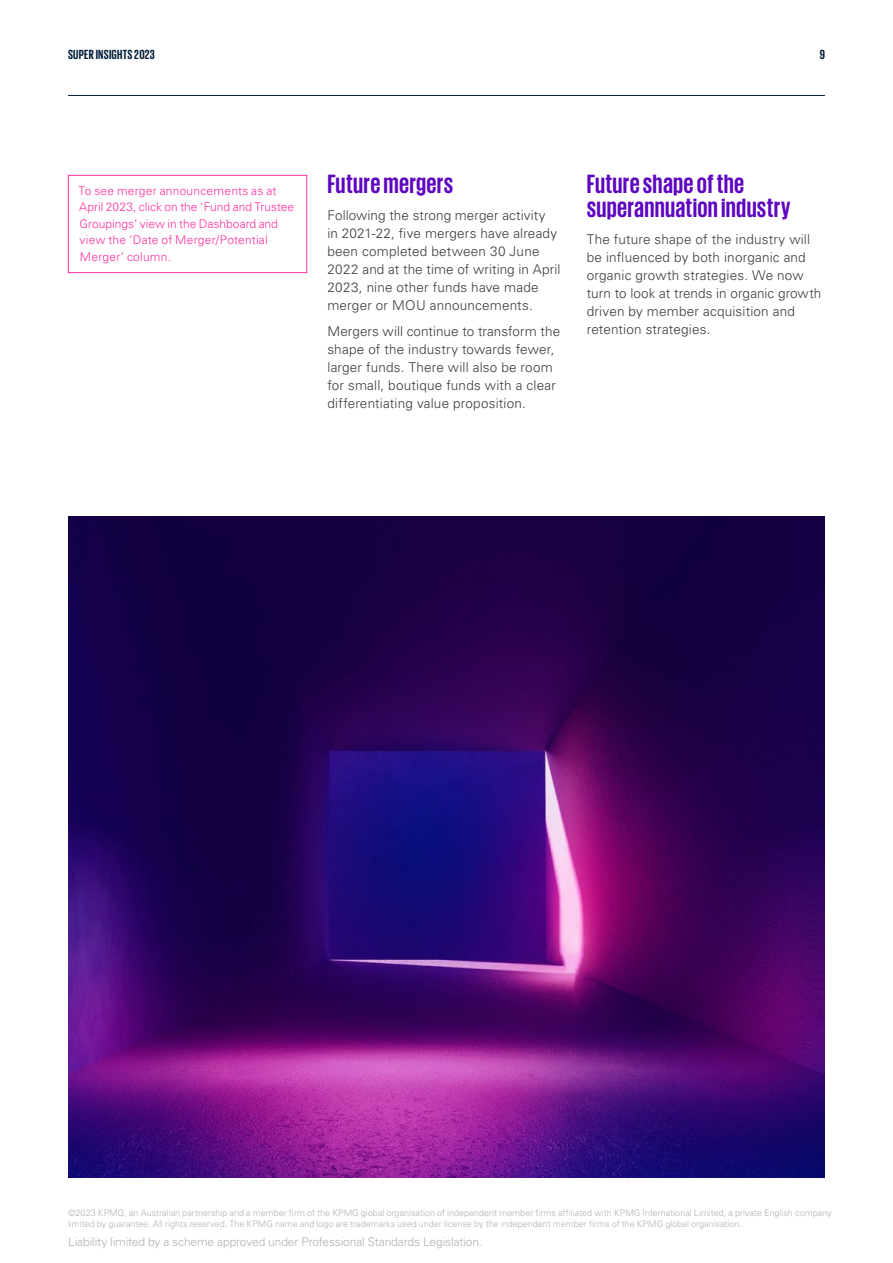
<style>
.page{position:relative;width:893px;height:1263px;background:#fff}
.page>*{position:absolute;margin:0;border:0;box-sizing:border-box;transform-origin:0 0}
.t1{font:700 27px/24px "KPMG";letter-spacing:.01em;color:#5e05c1}
.t2{font:300 13.5px/18px "Univers LT Std";letter-spacing:.015em;color:#3c3c3b}
.t3{font:700 13.5px "KPMG";letter-spacing:.02em;color:#001d37}
.t4{font:300 12px/16.5px "Univers LT Std";letter-spacing:.01em;color:#ff31a0}
.t5{font:300 12px "Univers LT Std";letter-spacing:-.01em;color:#b3b2b2}
.t6{font:300 9px/10.8px "Univers LT Std";color:#b3b2b2}
</style>
<div class="page">
<img style="left:68px;top:516px;width:757px;height:662px">
<div style="left:68px;top:175px;width:239px;height:98px;border:1px solid #ff31a0"></div>
<hr style="left:68px;top:95px;width:757px;height:1px;background:#001d37">
<p class="t3" style="left:68px;top:48px;width:88px">SUPER INSIGHTS 2023</p>
<p class="t3" style="left:820px;top:48px;width:7px">9</p>
<p class="t4" style="left:79px;top:182px;width:217px">To see merger announcements as at<br>April 2023, click on the ‘Fund and Trustee<br>Groupings‘ view in the Dashboard and view the ‘Date of Merger/Potential<br>Merger’ column.</p>
<h1 class="t1" style="left:327px;top:171px;width:127px">Future mergers</h1>
<p class="t2" style="left:327px;top:206px;width:234px">Following the strong merger activity<br>in 2021-22, five mergers have already been completed between 30 June 2022 and at the time of writing in April 2023, nine other funds have made merger or MOU announcements.</p>
<p class="t2" style="left:327px;top:323px;width:234px">Mergers will continue to transform the shape of the industry towards fewer, larger funds. There will also be room for small, boutique funds with a clear differentiating value proposition.</p>
<h1 class="t1" style="left:587px;top:171px;width:205px">Future shape of the superannuation industry</h1>
<p class="t2" style="left:587px;top:230px;width:236px">The future shape of the industry will be influenced by both inorganic and organic growth strategies. We now turn to look at trends in organic growth driven by member acquisition and retention strategies.</p>
<p class="t6" style="left:68px;top:1207px;width:765px">©2023 KPMG, an Australian partnership and a member firm of the KPMG global organisation of independent member firms affiliated with KPMG International Limited, a private English company limited by guarantee. All rights reserved. The KPMG name and logo are trademarks used under license by the independent member firms of the KPMG global organisation.</p>
<p class="t5" style="left:68px;top:1234px;width:416px">Liability limited by a scheme approved under Professional Standards Legislation.</p>
</div>
